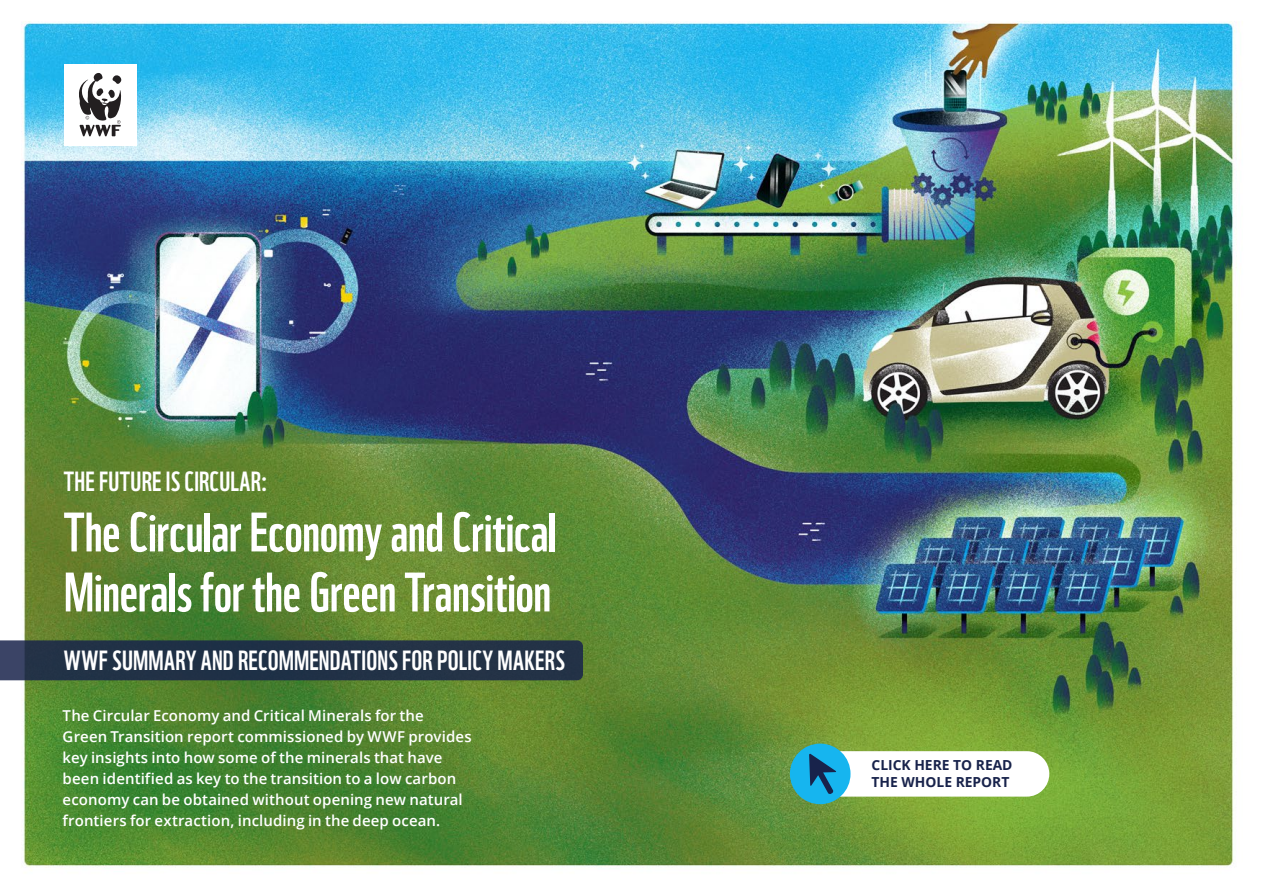
<style>
.page{position:relative;width:1263px;height:893px;background:#fff}
.page>*{position:absolute;margin:0;border:0;box-sizing:border-box;transform-origin:0 0}
.H1___WWF_36{font:54px/60px "WWF";letter-spacing:-.01em;color:#fff}
.H2___WWF_20{font:27px "WWF";letter-spacing:.01em;color:#fff}
.Body{font:600 15px/21px "Open Sans";letter-spacing:.005em;color:#fff}
.t1{font:700 13.8px/16.6px "Open Sans";color:#18234b}
</style>
<div class="page">
<img style="left:0;top:21px;width:1237px;height:847px">
<div style="left:0;top:640px;width:583px;height:40px;background:#223246"></div>
<div style="left:64px;top:64px;width:72px;height:82px;background:#fff"></div>
<svg style="left:79px;top:73px;width:43px;height:63px"></svg>
<div style="left:792px;top:751px;width:257px;height:46px;background:#fff;border-radius:23px"></div>
<div style="left:790px;top:744px;width:60px;height:60px;background:#16b5ef;border-radius:50%"></div>
<svg style="left:809px;top:753px;width:27px;height:41px"></svg>
<p class="H2___WWF_20" style="left:64px;top:461px;width:205px">THE FUTURE IS CIRCULAR:</p>
<p class="H1___WWF_36" style="left:64px;top:497px;width:494px">The Circular Economy and Critical<br>Minerals for the Green Transition</p>
<p class="H2___WWF_20" style="left:64px;top:639px;width:503px">WWF SUMMARY AND RECOMMENDATIONS FOR POLICY MAKERS</p>
<p class="Body" style="left:63px;top:704px;width:411px">The Circular Economy and Critical Minerals for the Green Transition report commissioned by WWF provides key insights into how some of the minerals that have been identified as key to the transition to a low carbon economy can be obtained without opening new natural frontiers for extraction, including in the deep ocean.</p>
<p class="t1" style="left:871px;top:757px;width:143px">CLICK HERE TO READ<br>THE WHOLE REPORT</p>
</div>
